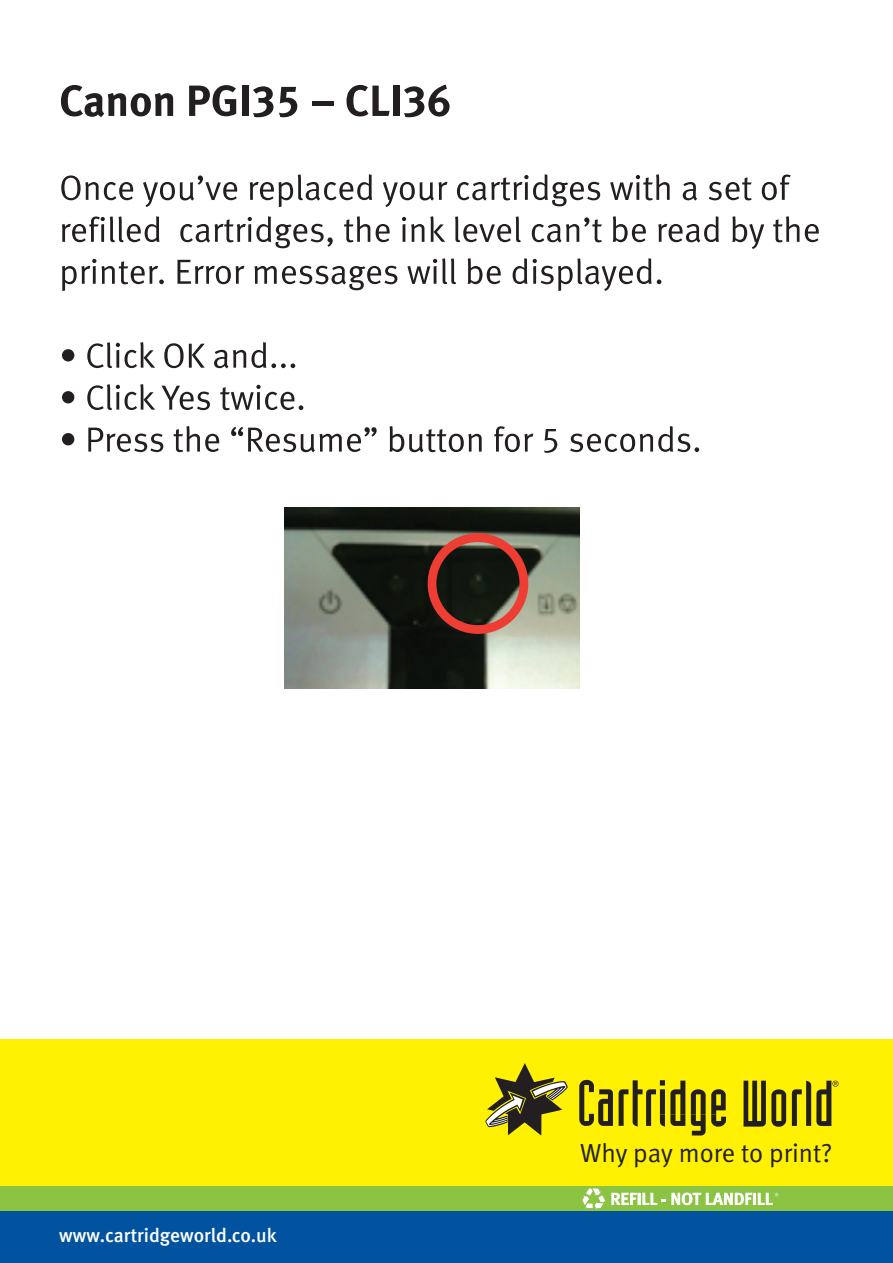
<style>
.page{position:relative;width:893px;height:1263px;background:#fff}
.page>*{position:absolute;margin:0;border:0;box-sizing:border-box;transform-origin:0 0}
.t1{font:26.1px "Meta Normal LF";color:#231f20}
.t2{font:19.5px "Meta Medium LF";color:#fff}
.t3{font:17.55px "Meta Bold LF";letter-spacing:-.005em;color:#fff}
</style>
<div class="page">
<div style="left:0;top:1039px;width:893px;height:155px;background:#fff101"></div>
<div style="left:0;top:1186px;width:893px;height:27px;background:#8bc342"></div>
<div style="left:0;top:1211px;width:893px;height:52px;background:#0153a0"></div>
<svg style="left:485px;top:1063px;width:83px;height:72px"></svg>
<svg style="left:579px;top:1080px;width:147px;height:55px"></svg>
<svg style="left:744px;top:1081px;width:94px;height:46px"></svg>
<svg style="left:582px;top:1188px;width:23px;height:21px"></svg>
<svg style="left:612px;top:1193px;width:54px;height:12px"></svg>
<svg style="left:672px;top:1193px;width:106px;height:12px"></svg>
<svg style="left:61px;top:85px;width:112px;height:32px"></svg>
<svg style="left:189px;top:85px;width:47px;height:31px"></svg>
<div style="left:242px;top:86px;width:6px;height:30px;background:#231f20"></div>
<svg style="left:253px;top:86px;width:20px;height:31px"></svg>
<svg style="left:279px;top:87px;width:18px;height:30px"></svg>
<hr style="left:312px;top:102px;width:21px;height:4px;background:#231f20">
<svg style="left:346px;top:85px;width:44px;height:31px"></svg>
<div style="left:393px;top:86px;width:6px;height:30px;background:#231f20"></div>
<svg style="left:404px;top:85px;width:46px;height:32px"></svg>
<svg style="left:61px;top:175px;width:72px;height:25px"></svg>
<svg style="left:143px;top:175px;width:94px;height:32px"></svg>
<svg style="left:250px;top:174px;width:122px;height:33px"></svg>
<svg style="left:383px;top:182px;width:64px;height:25px"></svg>
<svg style="left:457px;top:174px;width:143px;height:32px"></svg>
<svg style="left:610px;top:174px;width:60px;height:26px"></svg>
<svg style="left:683px;top:182px;width:14px;height:19px"></svg>
<svg style="left:709px;top:177px;width:43px;height:23px"></svg>
<svg style="left:762px;top:175px;width:29px;height:25px"></svg>
<svg style="left:62px;top:216px;width:98px;height:26px"></svg>
<svg style="left:180px;top:216px;width:153px;height:32px"></svg>
<svg style="left:344px;top:216px;width:26px;height:26px"></svg>
<svg style="left:376px;top:224px;width:14px;height:18px"></svg>
<svg style="left:402px;top:217px;width:22px;height:25px"></svg>
<svg style="left:430px;top:216px;width:15px;height:26px"></svg>
<svg style="left:455px;top:216px;width:66px;height:26px"></svg>
<svg style="left:532px;top:217px;width:70px;height:25px"></svg>
<svg style="left:613px;top:216px;width:33px;height:26px"></svg>
<svg style="left:658px;top:216px;width:61px;height:26px"></svg>
<svg style="left:732px;top:216px;width:32px;height:33px"></svg>
<svg style="left:773px;top:216px;width:26px;height:26px"></svg>
<svg style="left:805px;top:224px;width:14px;height:18px"></svg>
<svg style="left:62px;top:259px;width:102px;height:32px"></svg>
<svg style="left:177px;top:260px;width:67px;height:24px"></svg>
<svg style="left:254px;top:266px;width:143px;height:24px"></svg>
<svg style="left:407px;top:258px;width:49px;height:26px"></svg>
<svg style="left:468px;top:258px;width:33px;height:26px"></svg>
<svg style="left:513px;top:258px;width:14px;height:26px"></svg>
<svg style="left:533px;top:258px;width:128px;height:33px"></svg>
<div style="left:62px;top:349px;width:12px;height:12px;background:#231f20;border-radius:50%"></div>
<svg style="left:87px;top:342px;width:68px;height:26px"></svg>
<svg style="left:164px;top:343px;width:41px;height:25px"></svg>
<svg style="left:214px;top:342px;width:81px;height:26px"></svg>
<div style="left:62px;top:391px;width:12px;height:12px;background:#231f20;border-radius:50%"></div>
<svg style="left:87px;top:384px;width:68px;height:26px"></svg>
<svg style="left:162px;top:386px;width:48px;height:24px"></svg>
<svg style="left:220px;top:385px;width:83px;height:25px"></svg>
<div style="left:62px;top:433px;width:12px;height:12px;background:#231f20;border-radius:50%"></div>
<svg style="left:88px;top:428px;width:75px;height:24px"></svg>
<svg style="left:174px;top:426px;width:45px;height:26px"></svg>
<svg style="left:231px;top:427px;width:146px;height:25px"></svg>
<svg style="left:389px;top:426px;width:93px;height:26px"></svg>
<svg style="left:494px;top:426px;width:39px;height:26px"></svg>
<svg style="left:544px;top:429px;width:13px;height:24px"></svg>
<svg style="left:570px;top:426px;width:129px;height:26px"></svg>
<img style="left:285px;top:508px;width:295px;height:181px">
<div style="left:428px;top:533px;width:100px;height:101px;border:9px solid #ee3e34;border-radius:50%"></div>
<p class="t2" style="left:59px;top:1228px;width:219px">www.cartridgeworld.co.uk</p>
<h1 class="t1" style="left:580px;top:1138px;width:254px">Why pay more to print?</h1>
<p class="t3" style="left:610px;top:1193px;width:164px">REFILL - NOT LANDFILL</p>
</div>
